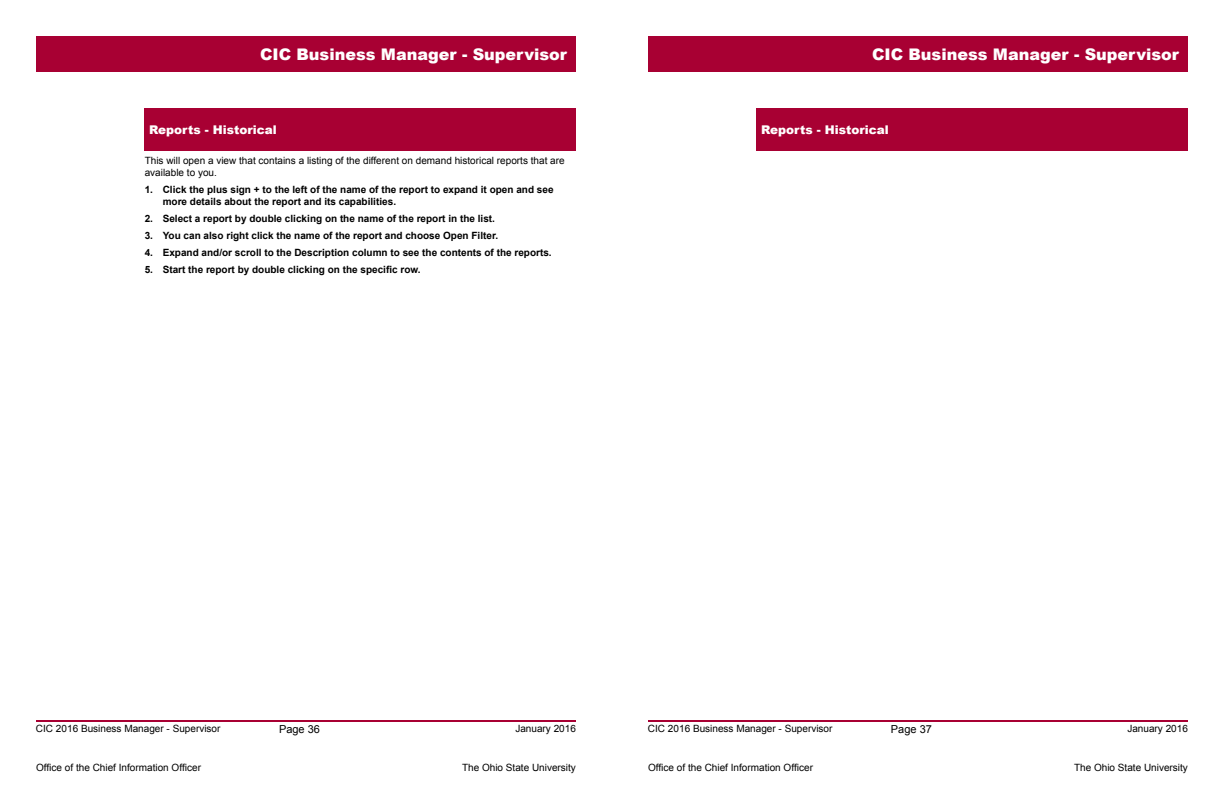
<style>
.page{position:relative;width:1224px;height:792px;background:#fff}
.page>*{position:absolute;margin:0;border:0;box-sizing:border-box;transform-origin:0 0}
.t1{font:900 16px "Arial";color:#fff}
.t2{font:900 12px "Arial";color:#fff}
.t3{font:11px "Arial";color:#000}
.t4{font:700 10px/12px "Arial";color:#000}
.t5{font:10px/12px "Arial";color:#000}
</style>
<div class="page">
<div style="left:36px;top:36px;width:540px;height:36px;background:#a80033"></div>
<div style="left:648px;top:36px;width:540px;height:36px;background:#a80033"></div>
<hr style="left:36px;top:720px;width:540px;height:2px;background:#a80033">
<hr style="left:648px;top:720px;width:540px;height:2px;background:#a80033">
<div style="left:145px;top:108px;width:431px;height:42px;background:#a80033"></div>
<div style="left:757px;top:108px;width:431px;height:42px;background:#a80033"></div>
<h1 class="t1" style="left:260px;top:42px;width:308px">CIC Business Manager - Supervisor</h1>
<h1 class="t1" style="left:872px;top:42px;width:308px">CIC Business Manager - Supervisor</h1>
<p class="t2" style="left:149px;top:121px;width:129px">Reports - Historical</p>
<p class="t2" style="left:761px;top:121px;width:129px">Reports - Historical</p>
<p class="t5" style="left:145px;top:155px;width:422px">This will open a view that contains a listing of the different on demand historical reports that are available to you.</p>
<p class="t4" style="left:163px;top:184px;width:392px;text-indent:-18px">1. Click the plus sign + to the left of the name of the report to expand it open and see more details about the report and its capabilities.</p>
<p class="t4" style="left:145px;top:213px;width:352px">2. Select a report by double clicking on the name of the report in the list.</p>
<p class="t4" style="left:145px;top:230px;width:355px">3. You can also right click the name of the report and choose Open Filter.</p>
<p class="t4" style="left:145px;top:247px;width:408px">4. Expand and/or scroll to the Description column to see the contents of the reports.</p>
<p class="t4" style="left:145px;top:264px;width:278px">5. Start the report by double clicking on the specific row.</p>
<p class="t5" style="left:36px;top:722px;width:186px">CIC 2016 Business Manager - Supervisor</p>
<p class="t5" style="left:515px;top:722px;width:62px">January 2016</p>
<p class="t5" style="left:648px;top:722px;width:186px">CIC 2016 Business Manager - Supervisor</p>
<p class="t5" style="left:1127px;top:722px;width:62px">January 2016</p>
<p class="t5" style="left:36px;top:762px;width:167px">Office of the Chief Information Officer</p>
<p class="t5" style="left:462px;top:762px;width:115px">The Ohio State University</p>
<p class="t5" style="left:648px;top:762px;width:167px">Office of the Chief Information Officer</p>
<p class="t5" style="left:1074px;top:762px;width:115px">The Ohio State University</p>
<p class="t3" style="left:279px;top:721px;width:42px">Page 36</p>
<p class="t3" style="left:891px;top:721px;width:42px">Page 37</p>
</div>
